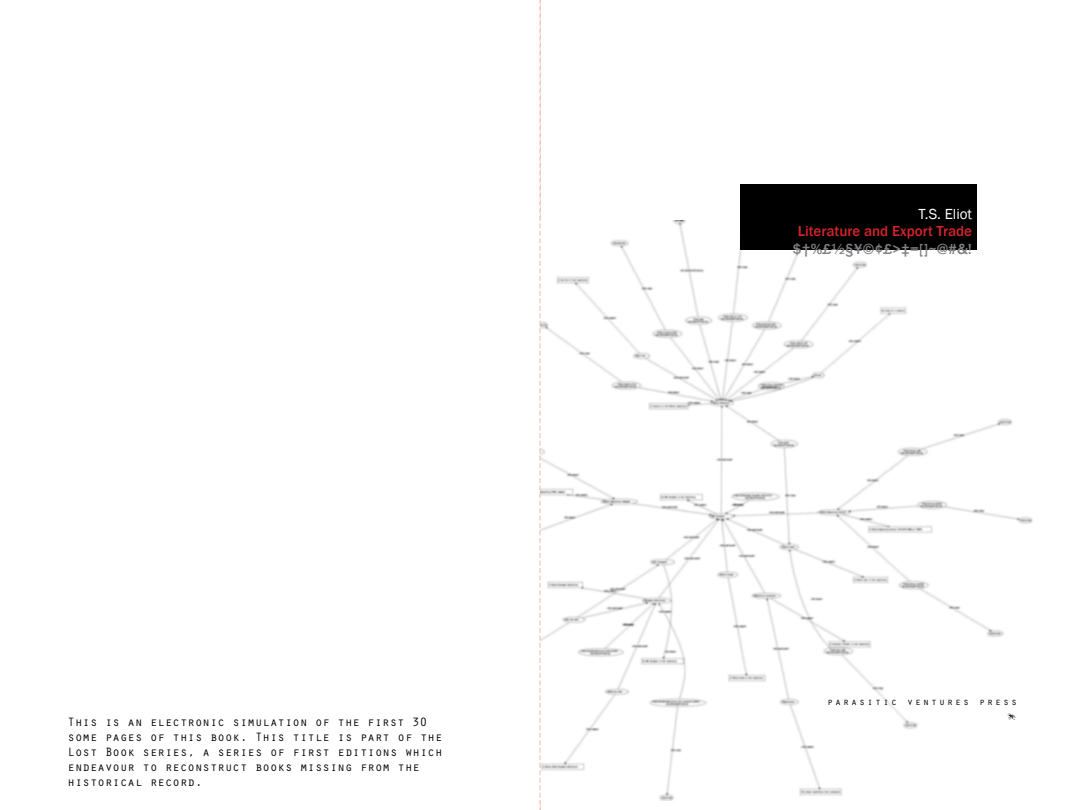
<style>
.page{position:relative;width:1080px;height:810px;background:#fff}
.page>*{position:absolute;margin:0;border:0;box-sizing:border-box;transform-origin:0 0}
.t1{font:500 15px "Franklin Gothic";color:#d2232a}
.t2{font:500 15px "Franklin Gothic";color:#808285}
.t3{font:15px "Franklin Gothic";color:#fff}
.t4{font:12.5px/15px "Orator Std";color:#000}
.t5{font:10px "Orator Std";letter-spacing:.2em;color:#000}
</style>
<div class="page">
<img style="left:541px;top:220px;width:492px;height:581px">
<div style="left:740px;top:185px;width:237px;height:65px;background:#000"></div>
<svg style="left:540px;top:0;width:1px;height:810px"></svg>
<svg style="left:1007px;top:713px;width:9px;height:7px"></svg>
<p class="t4" style="left:68px;top:714px;width:377px">This is an electronic simulation of the first 30 some pages of this book. This title is part of the Lost Book series, a series of first editions which endeavour to reconstruct books missing from the historical record.</p>
<p class="t3" style="left:919px;top:204px;width:55px">T.S. Eliot</p>
<p class="t1" style="left:798px;top:222px;width:176px">Literature and Export Trade</p>
<p class="t2" style="left:793px;top:239px;width:181px">$†%£½§¥©¢£&gt;‡=[]~@#&amp;!</p>
<p class="t5" style="left:827px;top:695px;width:192px">parasitic ventures press</p>
</div>
